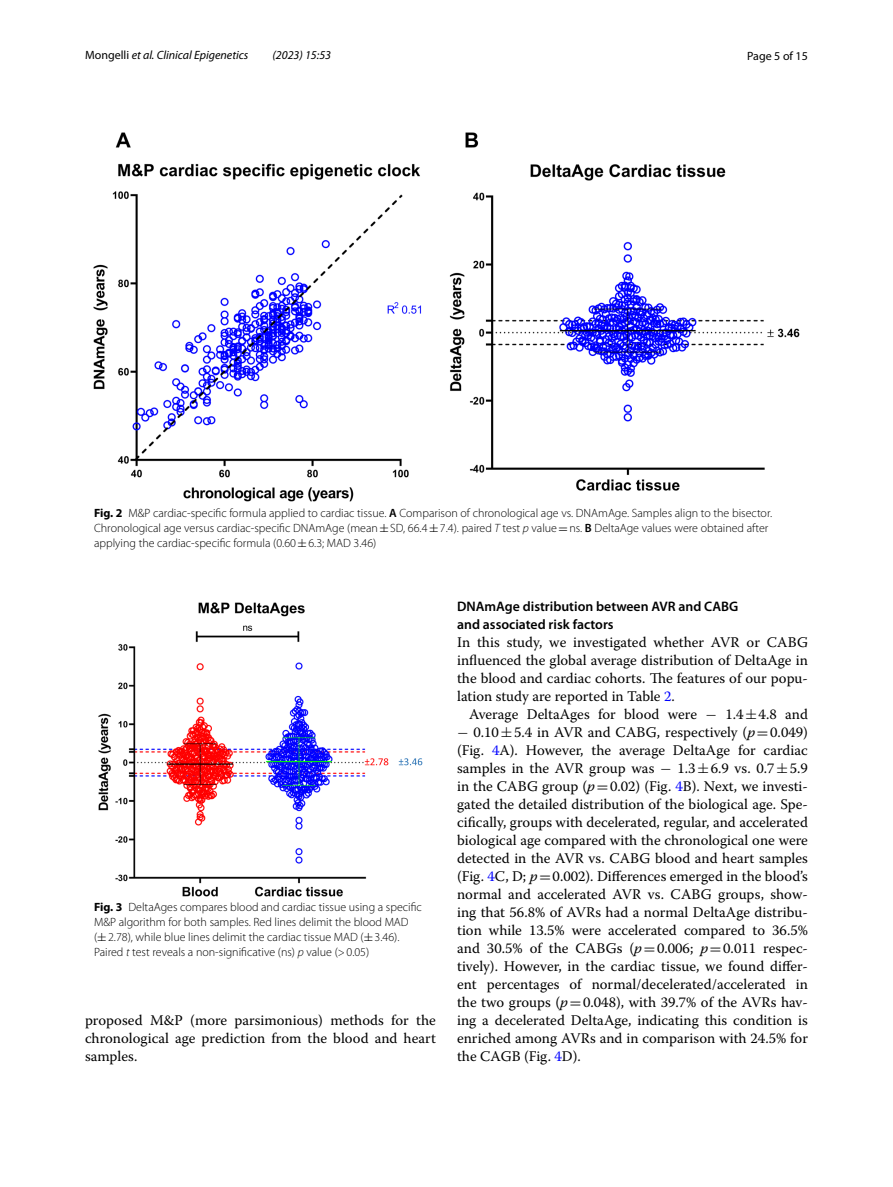
<style>
.page{position:relative;width:893px;height:1187px;background:#fff}
.page>*{position:absolute;margin:0;border:0;box-sizing:border-box;transform-origin:0 0}
.t1{font:14.7px/18px "Warnock Pro";color:#000;text-align:justify}
.t2{font:600 13.8px/18px "Myriad Pro";color:#000}
.t3{font:300 12px/15px "Myriad Pro";color:#000}
.t4{font:italic 12px "Myriad Pro";color:#000}
.t5{font:12px "Myriad Pro";color:#000}
.s1{font-style:normal}
.s2{font-weight:700}
.s3{font-weight:600}
.s4{font-family:"MTSY";font-weight:400}
.s5{font-style:italic}
.s6{color:#00f}
.s7{font-family:"MTSY"}
</style>
<div class="page">
<img style="left:94px;top:133px;width:705px;height:368px">
<img style="left:99px;top:602px;width:323px;height:294px">
<p class="t4" style="left:85px;top:48px;width:165px"><span class="s1">Mongelli</span> et al. Clinical Epigenetics</p>
<p class="t4" style="left:272px;top:48px;width:60px">(2023) 15:53</p>
<p class="t5" style="left:747px;top:48px;width:62px">Page 5 of 15</p>
<p class="t3" style="left:94px;top:505px;width:680px"><span class="s2">Fig. 2</span> M&amp;P cardiac-specific formula applied to cardiac tissue. <span class="s3">A</span> Comparison of chronological age vs. DNAmAge. Samples align to the bisector.<br>Chronological age versus cardiac-specific DNAmAge (mean<span class="s4">±</span>SD, 66.4<span class="s4">±</span>7.4). paired <span class="s5">T</span> test <span class="s5">p</span> value<span class="s4">=</span>ns. <span class="s3">B</span> DeltaAge values were obtained after applying the cardiac-specific formula (0.60<span class="s4">±</span>6.3; MAD 3.46)</p>
<p class="t3" style="left:94px;top:900px;width:329px"><span class="s2">Fig. 3</span> DeltaAges compares blood and cardiac tissue using a specific M&amp;P algorithm for both samples. Red lines delimit the blood MAD (<span class="s4">±</span>2.78), while blue lines delimit the cardiac tissue MAD (<span class="s4">±</span>3.46).<br>Paired <span class="s5">t</span> test reveals a non-significative (ns) <span class="s5">p</span> value (&gt;0.05)</p>
<p class="t1" style="left:85px;top:1010px;width:352px">proposed M&amp;P (more parsimonious) methods for the chronological age prediction from the blood and heart samples.</p>
<p class="t2" style="left:457px;top:597px;width:283px">DNAmAge distribution between AVR and CABG and associated risk factors</p>
<p class="t1" style="left:457px;top:633px;width:352px">In this study, we investigated whether AVR or CABG influenced the global average distribution of DeltaAge in the blood and cardiac cohorts. The features of our popu&shy;lation study are reported in Table <span class="s6">2</span>.</p>
<p class="t1" style="left:457px;top:705px;width:352px;text-indent:12px">Average DeltaAges for blood were <span class="s7">−</span> 1.4<span class="s7">±</span>4.8 and <span class="s7">−</span> 0.10<span class="s7">±</span>5.4 in AVR and CABG, respectively (<span class="s5">p</span><span class="s7">=</span>0.049) (Fig. <span class="s6">4</span>A). However, the average DeltaAge for cardiac samples in the AVR group was <span class="s7">−</span> 1.3<span class="s7">±</span>6.9 vs. 0.7<span class="s7">±</span>5.9 in the CABG group (<span class="s5">p</span><span class="s7">=</span>0.02) (Fig. <span class="s6">4</span>B). Next, we investi&shy;gated the detailed distribution of the biological age. Spe&shy;cifically, groups with decelerated, regular, and accelerated biological age compared with the chronological one were detected in the AVR vs. CABG blood and heart samples (Fig. <span class="s6">4</span>C, D; <span class="s5">p</span><span class="s7">=</span>0.002). Differences emerged in the blood’s normal and accelerated AVR vs. CABG groups, show&shy;ing that 56.8% of AVRs had a normal DeltaAge distribu&shy;tion while 13.5% were accelerated compared to 36.5% and 30.5% of the CABGs (<span class="s5">p</span><span class="s7">=</span>0.006; <span class="s5">p</span><span class="s7">=</span>0.011 respec&shy;tively). However, in the cardiac tissue, we found differ&shy;ent percentages of normal/decelerated/accelerated in the two groups (<span class="s5">p</span><span class="s7">=</span>0.048), with 39.7% of the AVRs hav&shy;ing a decelerated DeltaAge, indicating this condition is enriched among AVRs and in comparison with 24.5% for the CAGB (Fig. <span class="s6">4</span>D).</p>
</div>
